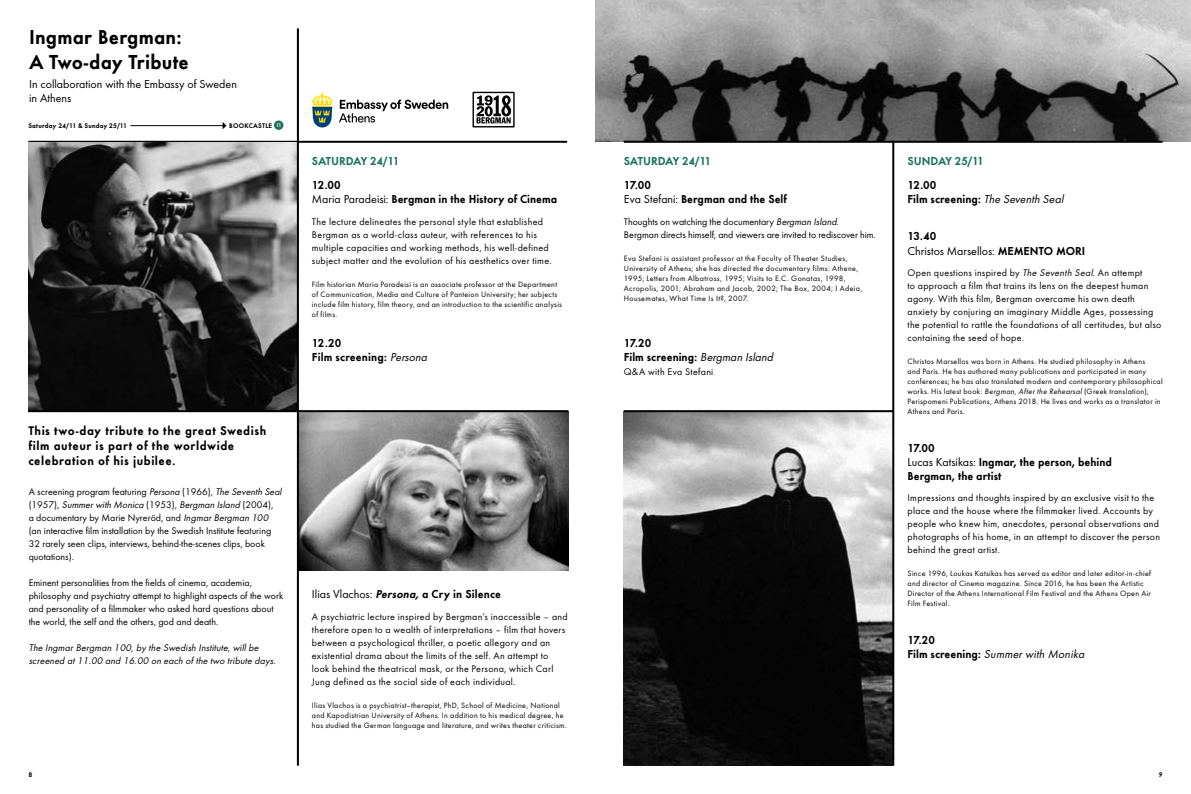
<style>
.page{position:relative;width:1191px;height:794px;background:#fff}
.page>*{position:absolute;margin:0;border:0;box-sizing:border-box;transform-origin:0 0}
.t1{font:600 21px/25.2px "Futura";color:#000}
.t2{font:600 13px/15px "Futura";letter-spacing:.035em;color:#000}
.t3{font:600 12px/14px "Futura";letter-spacing:-.005em;color:#000}
.t4{font:12px/14px "Futura";color:#000}
.t5{font:600 12px "Futura";letter-spacing:-.03em;color:#1a735c}
.t6{font:10px/13px "Futura";letter-spacing:.025em;color:#000}
.t7{font:10px/13px "Futura";color:#000}
.t8{font:10px/13px "Futura";letter-spacing:-.005em;color:#000}
.t9{font:italic 10px/13px "Futura";letter-spacing:.01em;color:#000}
.t10{font:8px/10px "Futura";letter-spacing:.035em;color:#000}
.t11{font:600 7px "Futura";letter-spacing:.025em;color:#000}
.s1{font-family:"Gotham Greek";font-weight:500;font-size:5.2px;color:#fff}
.s2{font-style:italic}
.s3{font-weight:400}
.s4{font-weight:400;font-style:italic}
.s5{font-weight:600;font-style:italic}
.s6{font-weight:600}
</style>
<div class="page">
<img style="left:595px;top:1px;width:596px;height:141px">
<img style="left:624px;top:412px;width:268px;height:353px">
<img style="left:299px;top:412px;width:269px;height:158px">
<hr style="left:130px;top:125px;width:93px;height:1px;background:#000">
<svg style="left:223px;top:122px;width:3px;height:7px"></svg>
<div style="left:274px;top:120px;width:9px;height:10px;background:#1a735c;border-radius:50%"></div>
<hr style="left:892px;top:141px;width:2px;height:624px;background:#000">
<hr style="left:624px;top:410px;width:269px;height:2px;background:#000">
<hr style="left:28px;top:141px;width:539px;height:2px;background:#000">
<img style="left:28px;top:143px;width:269px;height:267px">
<svg style="left:312px;top:92px;width:20px;height:35px"></svg>
<svg style="left:339px;top:100px;width:109px;height:23px"></svg>
<svg style="left:472px;top:92px;width:42px;height:35px"></svg>
<hr style="left:28px;top:410px;width:540px;height:2px;background:#000">
<hr style="left:297px;top:28px;width:2px;height:737px;background:#000">
<hr style="left:595px;top:0;width:596px;height:1px;background:#cbcdcf">
<hr style="left:624px;top:141px;width:538px;height:2px;background:#000">
<h1 class="t1" style="left:29px;top:24px;width:162px">Ingmar Bergman:<br>A Two-day Tribute</h1>
<h3 class="t4" style="left:29px;top:77px;width:209px">In collaboration with the Embassy of Sweden in Athens</h3>
<p class="t11" style="left:28px;top:121px;width:100px">Saturday 24/11 &amp; Sunday 25/11</p>
<p class="t11" style="left:229px;top:121px;width:53px">BOOKCASTLE <span class="s1">11</span></p>
<h2 class="t2" style="left:28px;top:423px;width:239px">This two-day tribute to the great Swedish film auteur is part of the worldwide celebration of his jubilee.</h2>
<p class="t7" style="left:29px;top:485px;width:254px">A screening program featuring <span class="s2">Persona</span> (1966), <span class="s2">The Seventh Seal </span>(1957), <span class="s2">Summer with Monica</span> (1953), <span class="s2">Bergman Island</span> (2004),<br>a documentary by Marie Nyreröd, and <span class="s2">Ingmar Bergman 100 </span>(an interactive film installation by the Swedish Institute featuring 32 rarely seen clips, interviews, behind-the-scenes clips, book quotations).</p>
<p class="t7" style="left:29px;top:576px;width:256px">Eminent personalities from the fields of cinema, academia, philosophy and psychiatry attempt to highlight aspects of the work and personality of a filmmaker who asked hard questions about the world, the self and the others, god and death.</p>
<p class="t9" style="left:29px;top:641px;width:248px">The Ingmar Bergman 100, by the Swedish Institute, will be screened at 11.00 and 16.00 on each of the two tribute days.</p>
<h3 class="t5" style="left:312px;top:154px;width:89px">SATURDAY 24/11</h3>
<h3 class="t5" style="left:624px;top:154px;width:89px">SATURDAY 24/11</h3>
<h3 class="t5" style="left:907px;top:154px;width:78px">SUNDAY 25/11</h3>
<h3 class="t3" style="left:312px;top:178px;width:247px">12.00<br><span class="s3">Maria Paradeisi:</span> Bergman in the History of Cinema</h3>
<p class="t6" style="left:312px;top:215px;width:241px">The lecture delineates the personal style that established Bergman as a world-class auteur, with references to his multiple capacities and working methods, his well-defined subject matter and the evolution of his aesthetics over time.</p>
<p class="t10" style="left:312px;top:279px;width:252px">Film historian Maria Paradeisi is an associate professor at the Department of Communication, Media and Culture of Panteion University; her subjects include film history, film theory, and an introduction to the scientific analysis of films.</p>
<h3 class="t3" style="left:312px;top:336px;width:117px">12.20<br>Film screening: <span class="s4">Persona</span></h3>
<h3 class="t4" style="left:312px;top:587px;width:191px">Ilias Vlachos: <span class="s5">Persona,</span> <span class="s6">α Cry in Silence</span></h3>
<p class="t6" style="left:312px;top:610px;width:257px">A psychiatric lecture inspired by Bergman’s inaccessible – and therefore open to a wealth of interpretations – film that hovers between a psychological thriller, a poetic allegory and an existential drama about the limits of the self. An attempt to look behind the theatrical mask, or the Persona, which Carl Jung defined as the social side of each individual.</p>
<p class="t10" style="left:312px;top:700px;width:256px">Ilias Vlachos is a psychiatrist–therapist, PhD, School of Medicine, National and Kapodistrian University of Athens. In addition to his medical degree, he has studied the German language and literature, and writes theater criticism.</p>
<h3 class="t3" style="left:624px;top:178px;width:165px">17.00<br><span class="s3">Eva Stefani:</span> Bergman and the Self</h3>
<p class="t8" style="left:624px;top:215px;width:253px">Thoughts on watching the documentary <span class="s2">Bergman Island</span>.<br>Bergman directs himself, and viewers are invited to rediscover him.</p>
<p class="t10" style="left:624px;top:253px;width:240px">Eva Stefani is assistant professor at the Faculty of Theater Studies, University of Athens; she has directed the documentary films: Athene, 1995; Letters from Albatross, 1995; Visits to E.C. Gonatas, 1998, Acropolis, 2001; Abraham and Jacob, 2002; The Box, 2004; I Adeia, Housemates, What Time Is It?, 2007.</p>
<h3 class="t3" style="left:624px;top:336px;width:151px">17.20<br>Film screening: <span class="s4">Bergman Island</span></h3>
<p class="t6" style="left:624px;top:365px;width:91px">Q&amp;A with Eva Stefani</p>
<h3 class="t3" style="left:907px;top:178px;width:157px">12.00<br>Film screening: <span class="s4">The Seventh Seal</span></h3>
<h3 class="t4" style="left:907px;top:229px;width:179px"><span class="s6">13.40<br></span>Christos Marsellos: <span class="s6">MEMENTO MORI</span></h3>
<p class="t6" style="left:907px;top:266px;width:255px">Open questions inspired by <span class="s2">The Seventh Seal</span>. An attempt<br>to approach a film that trains its lens on the deepest human agony. With this film, Bergman overcame his own death anxiety by conjuring an imaginary Middle Ages, possessing the potential to rattle the foundations of all certitudes, but also containing the seed of hope.</p>
<p class="t10" style="left:907px;top:356px;width:257px">Christos Marsellos was born in Athens. He studied philosophy in Athens<br>and Paris. He has authored many publications and participated in many conferences; he has also translated modern and contemporary philosophical works. His latest book: <span class="s2">Bergman, After the Rehearsal</span> (Greek translation), Perispomeni Publications, Athens 2018. He lives and works as a translator in Athens and Paris.</p>
<h3 class="t3" style="left:907px;top:440px;width:206px">17.00<br><span class="s3">Lucas Katsikas:</span> Ingmar, the person, behind<br>Bergman, the artist</h3>
<p class="t6" style="left:907px;top:491px;width:254px">Impressions and thoughts inspired by an exclusive visit to the place and the house where the filmmaker lived. Accounts by people who knew him, anecdotes, personal observations and photographs of his home, in an attempt to discover the person behind the great artist.</p>
<p class="t10" style="left:907px;top:568px;width:245px">Since 1996, Loukas Katsikas has served as editor and later editor-in-chief and director of Cinema magazine. Since 2016, he has been the Artistic Director of the Athens International Film Festival and the Athens Open Air Film Festival.</p>
<h3 class="t3" style="left:907px;top:632px;width:178px">17.20<br>Film screening: <span class="s4">Summer with Monika</span></h3>
<p class="t11" style="left:28px;top:770px;width:5px">8</p>
<p class="t11" style="left:1158px;top:770px;width:5px">9</p>
</div>
